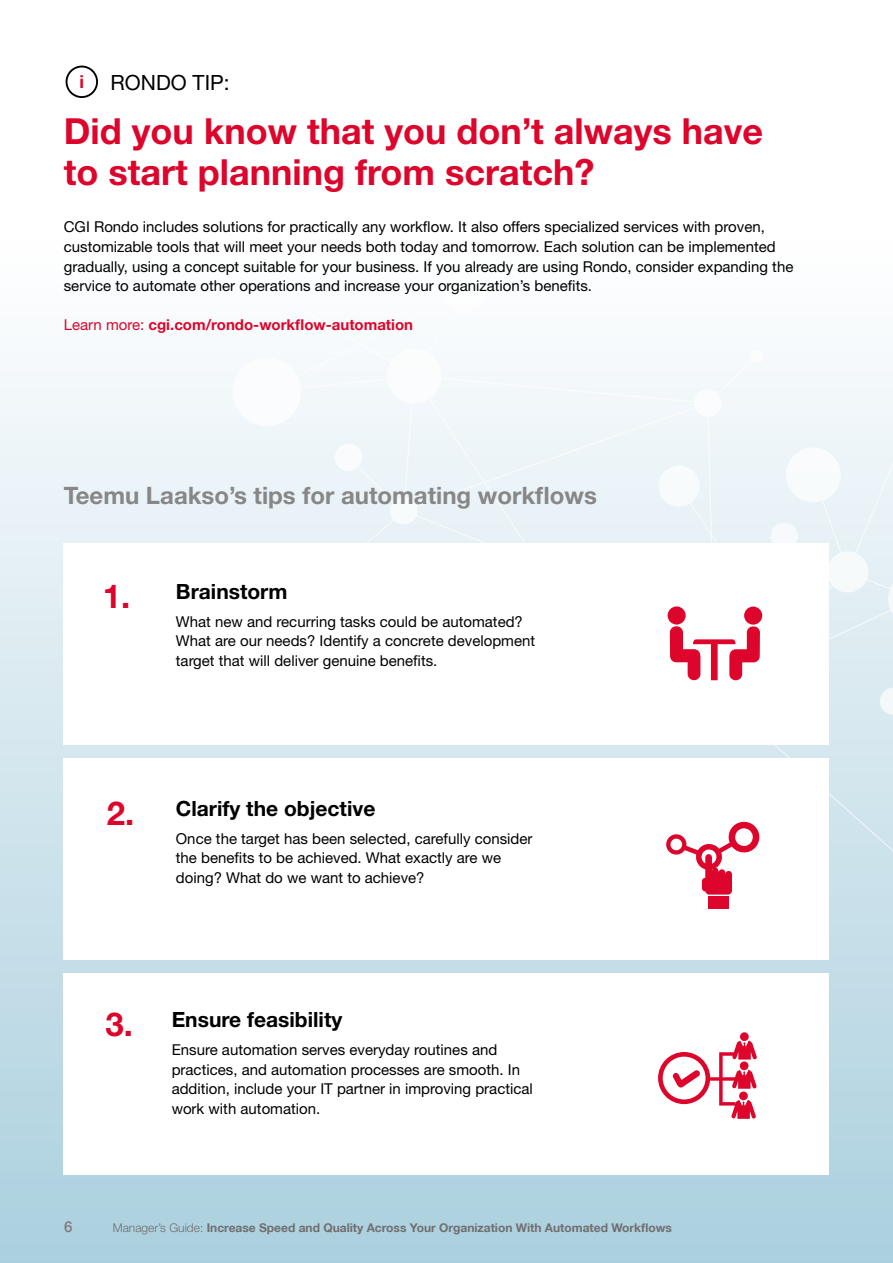
<style>
.page{position:relative;width:893px;height:1263px;background:#fff}
.page>*{position:absolute;margin:0;border:0;box-sizing:border-box;transform-origin:0 0}
.t1{font:700 36px/40.5px "Helvetica Neue LT Std";color:#dd052b}
.t2{font:700 33px "Helvetica Neue LT Std";color:#dd052b}
.t3{font:700 24px "Helvetica Neue LT Std";color:#878787}
.t4{font:700 21px "Helvetica Neue LT Std";color:#000}
.t5{font:21px "Helvetica Neue LT Std";color:#000}
.t6{font:700 18px "Helvetica Neue LT Std";color:#dd052b}
.t7{font:15px/19.5px "Helvetica Neue LT Pro";color:#000}
.t8{font:15px/19.5px "Helvetica Neue LT Std";color:#000}
.t9{font:700 15px "Helvetica Neue LT Std";color:#dd052b}
.t10{font:500 15px "Helvetica Neue";color:#7d7a80}
.t11{font:700 12px "Helvetica Neue LT";color:#706f6f}
.s1{font-weight:400}
.s2{font-family:"Helvetica Neue LT Pro";font-weight:300}
</style>
<div class="page">
<div style="left:0;top:187px;width:893px;height:1076px;background:linear-gradient(to bottom,#fff,#acd0de)"></div>
<div style="left:64px;top:543px;width:765px;height:202px;background:#fff"></div>
<div style="left:64px;top:758px;width:765px;height:202px;background:#fff"></div>
<div style="left:64px;top:973px;width:765px;height:202px;background:#fff"></div>
<div style="left:709px;top:897px;width:20px;height:12px;background:#dd052b"></div>
<div style="left:740px;top:1032px;width:9px;height:9px;background:#dd052b;border-radius:50%"></div>
<svg style="left:658px;top:1040px;width:99px;height:79px"></svg>
<div style="left:739px;top:1091px;width:9px;height:9px;background:#dd052b;border-radius:50%"></div>
<svg style="left:144px;top:187px;width:749px;height:707px"></svg>
<div style="left:668px;top:606px;width:18px;height:18px;background:#dd052b;border-radius:50%"></div>
<div style="left:66px;top:66px;width:32px;height:32px;border:2px solid #000;border-radius:50%"></div>
<p class="t6" style="left:79px;top:70px;width:6px">i</p>
<h3 class="t5" style="left:111px;top:70px;width:121px">RONDO TIP:</h3>
<h1 class="t1" style="left:64px;top:110px;width:701px">Did you know that you don’t always have to start planning from scratch?</h1>
<p class="t8" style="left:64px;top:217px;width:731px">CGI Rondo includes solutions for practically any workflow. It also offers specialized services with proven, customizable tools that will meet your needs both today and tomorrow. Each solution can be implemented gradually, using a concept suitable for your business. If you already are using Rondo, consider expanding the service to automate other operations and increase your organization’s benefits.</p>
<p class="t9" style="left:64px;top:315px;width:351px"><span class="s1">Learn more:</span> cgi.com/rondo-workflow-automation</p>
<h3 class="t3" style="left:64px;top:481px;width:535px">Teemu Laakso’s tips for automating workflows</h3>
<h2 class="t2" style="left:103px;top:576px;width:29px">1.</h2>
<h3 class="t4" style="left:176px;top:578px;width:113px">Brainstorm</h3>
<p class="t7" style="left:176px;top:611px;width:361px">What new and recurring tasks could be automated?<br>What are our needs? Identify a concrete development target that will deliver genuine benefits.</p>
<h2 class="t2" style="left:107px;top:793px;width:29px">2.</h2>
<h3 class="t4" style="left:176px;top:795px;width:201px">Clarify the objective</h3>
<p class="t7" style="left:176px;top:828px;width:358px">Once the target has been selected, carefully consider the benefits to be achieved. What exactly are we doing? What do we want to achieve?</p>
<h2 class="t2" style="left:106px;top:1004px;width:29px">3.</h2>
<h3 class="t4" style="left:172px;top:1007px;width:172px">Ensure feasibility</h3>
<p class="t7" style="left:172px;top:1040px;width:363px">Ensure automation serves everyday routines and practices, and automation processes are smooth. In addition, include your IT partner in improving practical work with automation.</p>
<p class="t10" style="left:64px;top:1215px;width:10px">6</p>
<p class="t11" style="left:113px;top:1220px;width:561px"><span class="s2">Manager’s Guide:</span> Increase Speed and Quality Across Your Organization With Automated Workflows</p>
</div>
